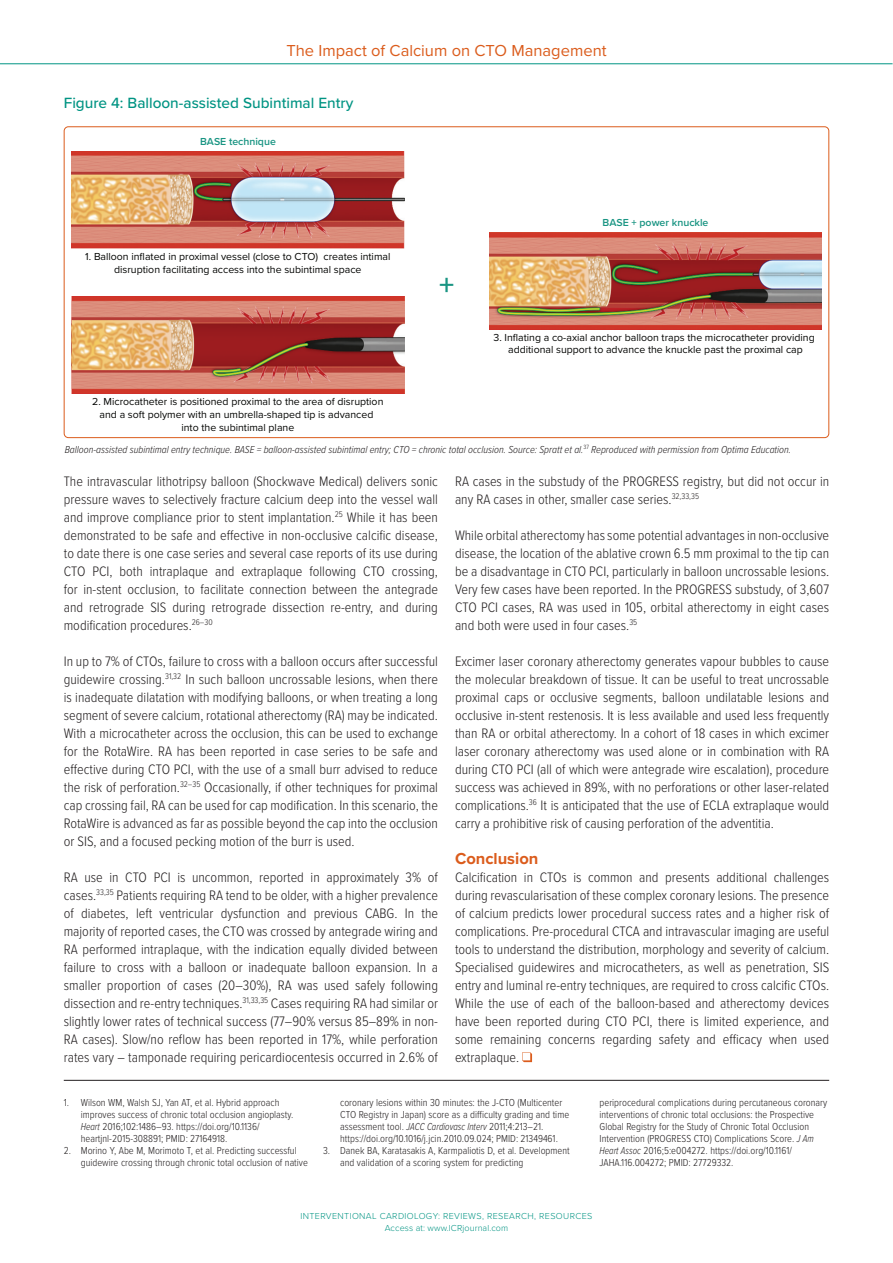
<style>
.page{position:relative;width:893px;height:1263px;background:#fff}
.page>*{position:absolute;margin:0;border:0;box-sizing:border-box;transform-origin:0 0}
.t1{font:600 30.15px "Proxima Nova";color:#1a9583}
.t2{font:16.5px "Proxima Nova";color:#db5c1c}
._09a_HEADING_A{font:700 16.5px "Proxima Nova";color:#db5c1c}
._11_FIG-TABLE_HEADIN{font:500 15.3px "Proxima Nova";color:#009483}
._10_BODY_TEXT{font:300 14.25px/18px "Proxima Nova Cond";color:#231f20;text-align:justify}
.t3{font:300 10.5px/12px "Proxima Nova Cond";color:#231f20}
.t4{font:10.5px/12.6px "Proxima Nova";color:#040503;text-align:center}
._11a_CAPTION_FIG-TAB{font:italic 300 10.5px "Proxima Nova Cond";color:#231f20}
.t5{font:600 10.5px "Proxima Nova";color:#1a9583}
.t6{font:300 9px/12.8px "Proxima Nova";letter-spacing:.04em;color:#009483;text-align:center}
.s1{font-style:italic}
</style>
<div class="page">
<hr style="left:0;top:64px;width:892px;height:1px;background:#009483">
<svg style="left:522px;top:1052px;width:10px;height:10px"></svg>
<img style="left:71px;top:151px;width:334px;height:97px">
<img style="left:72px;top:296px;width:332px;height:98px">
<img style="left:489px;top:233px;width:333px;height:97px">
<hr style="left:64px;top:1080px;width:765px;height:1px;background:#231f20">
<p class="t2" style="left:286px;top:38px;width:322px">The Impact of Calcium on CTO Management</p>
<p class="_11_FIG-TABLE_HEADIN" style="left:64px;top:91px;width:291px">Figure 4: Balloon-assisted Subintimal Entry</p>
<p class="t5" style="left:200px;top:134px;width:77px">BASE technique</p>
<p class="t4" style="left:85px;top:250px;width:307px">1. Balloon inflated in proximal vessel (close to CTO) creates intimal disruption facilitating access into the subintimal space</p>
<p class="t4" style="left:92px;top:395px;width:293px">2. Microcatheter is positioned proximal to the area of disruption and a soft polymer with an umbrella-shaped tip is advanced into the subintimal plane</p>
<p class="t1" style="left:439px;top:262px;width:17px">+</p>
<p class="t5" style="left:603px;top:215px;width:107px">BASE + power knuckle</p>
<p class="t4" style="left:493px;top:330px;width:323px">3. Inflating a co-axial anchor balloon traps the microcatheter providing additional support to advance the knuckle past the proximal cap</p>
<p class="_11a_CAPTION_FIG-TAB" style="left:65px;top:441px;width:728px">Balloon-assisted subintimal entry technique. BASE = balloon-assisted subintimal entry; CTO = chronic total occlusion. Source: Spratt et al.<sup>37</sup> Reproduced with permission from Optima Education.</p>
<p class="_10_BODY_TEXT" style="left:64px;top:472px;width:376px">The intravascular lithotripsy balloon (Shockwave Medical) delivers sonic pressure waves to selectively fracture calcium deep into the vessel wall and improve compliance prior to stent implantation.<sup>25</sup> While it has been demonstrated to be safe and effective in non-occlusive calcific disease, to date there is one case series and several case reports of its use during CTO PCI, both intraplaque and extraplaque following CTO crossing, for in-stent occlusion, to facilitate connection between the antegrade and retrograde SIS during retrograde dissection re-entry, and during modification procedures.<sup>26–30</sup></p>
<p class="_10_BODY_TEXT" style="left:64px;top:652px;width:376px">In up to 7% of CTOs, failure to cross with a balloon occurs after successful guidewire crossing.<sup>31,32</sup> In such balloon uncrossable lesions, when there is inadequate dilatation with modifying balloons, or when treating a long segment of severe calcium, rotational atherectomy (RA) may be indicated.<br>With a microcatheter across the occlusion, this can be used to exchange for the RotaWire. RA has been reported in case series to be safe and effective during CTO PCI, with the use of a small burr advised to reduce the risk of perforation.<sup>32–35</sup> Occasionally, if other techniques for proximal cap crossing fail, RA can be used for cap modification. In this scenario, the RotaWire is advanced as far as possible beyond the cap into the occlusion or SIS, and a focused pecking motion of the burr is used.</p>
<p class="_10_BODY_TEXT" style="left:64px;top:868px;width:376px">RA use in CTO PCI is uncommon, reported in approximately 3% of cases.<sup>33,35</sup> Patients requiring RA tend to be older, with a higher prevalence of diabetes, left ventricular dysfunction and previous CABG. In the majority of reported cases, the CTO was crossed by antegrade wiring and RA performed intraplaque, with the indication equally divided between failure to cross with a balloon or inadequate balloon expansion. In a smaller proportion of cases (20–30%), RA was used safely following dissection and re-entry techniques.<sup>31,33,35</sup> Cases requiring RA had similar or slightly lower rates of technical success (77–90% versus 85–89% in non-RA cases). Slow/no reflow has been reported in 17%, while perforation rates vary – tamponade requiring pericardiocentesis occurred in 2.6% of</p>
<p class="_10_BODY_TEXT" style="left:455px;top:472px;width:376px">RA cases in the substudy of the PROGRESS registry, but did not occur in any RA cases in other, smaller case series.<sup>32,33,35</sup></p>
<p class="_10_BODY_TEXT" style="left:455px;top:526px;width:376px">While orbital atherectomy has some potential advantages in non-occlusive disease, the location of the ablative crown 6.5 mm proximal to the tip can be a disadvantage in CTO PCI, particularly in balloon uncrossable lesions.<br>Very few cases have been reported. In the PROGRESS substudy, of 3,607<br>CTO PCI cases, RA was used in 105, orbital atherectomy in eight cases and both were used in four cases.<sup>35</sup></p>
<p class="_10_BODY_TEXT" style="left:455px;top:652px;width:376px">Excimer laser coronary atherectomy generates vapour bubbles to cause the molecular breakdown of tissue. It can be useful to treat uncrossable proximal caps or occlusive segments, balloon undilatable lesions and occlusive in-stent restenosis. It is less available and used less frequently than RA or orbital atherectomy. In a cohort of 18 cases in which excimer laser coronary atherectomy was used alone or in combination with RA during CTO PCI (all of which were antegrade wire escalation), procedure success was achieved in 89%, with no perforations or other laser-related complications.<sup>36</sup> It is anticipated that the use of ECLA extraplaque would carry a prohibitive risk of causing perforation of the adventitia.</p>
<p class="_09a_HEADING_A" style="left:455px;top:846px;width:85px">Conclusion</p>
<p class="_10_BODY_TEXT" style="left:455px;top:868px;width:376px">Calcification in CTOs is common and presents additional challenges during revascularisation of these complex coronary lesions. The presence of calcium predicts lower procedural success rates and a higher risk of complications. Pre-procedural CTCA and intravascular imaging are useful tools to understand the distribution, morphology and severity of calcium.<br>Specialised guidewires and microcatheters, as well as penetration, SIS entry and luminal re-entry techniques, are required to cross calcific CTOs.<br>While the use of each of the balloon-based and atherectomy devices have been reported during CTO PCI, there is limited experience, and some remaining concerns regarding safety and efficacy when used extraplaque.</p>
<p class="t3" style="left:81px;top:1096px;width:214px;text-indent:-17px">1. Wilson WM, Walsh SJ, Yan AT, et al. Hybrid approach improves success of chronic total occlusion angioplasty.<br><span class="s1">Heart</span> 2016;102:1486–93. https://doi.org/10.1136/ heartjnl-2015-308891; PMID: 27164918.</p>
<p class="t3" style="left:81px;top:1144px;width:229px;text-indent:-17px">2. Morino Y, Abe M, Morimoto T, et al. Predicting successful guidewire crossing through chronic total occlusion of native</p>
<p class="t3" style="left:340px;top:1096px;width:231px">coronary lesions within 30 minutes: the J-CTO (Multicenter CTO Registry in Japan) score as a difficulty grading and time assessment tool. <span class="s1">JACC Cardiovasc Interv</span> 2011;4:213–21. https://doi.org/10.1016/j.jcin.2010.09.024; PMID: 21349461.</p>
<p class="t3" style="left:340px;top:1144px;width:231px;text-indent:-17px">3. Danek BA, Karatasakis A, Karmpaliotis D, et al. Development and validation of a scoring system for predicting</p>
<p class="t3" style="left:600px;top:1096px;width:229px">periprocedural complications during percutaneous coronary interventions of chronic total occlusions: the Prospective Global Registry for the Study of Chronic Total Occlusion Intervention (PROGRESS CTO) Complications Score. <span class="s1">J Am Heart Assoc</span> 2016;5:e004272. https://doi.org/10.1161/ JAHA.116.004272; PMID: 27729332.</p>
<p class="t6" style="left:300px;top:1209px;width:294px">INTERVENTIONAL CARDIOLOGY: REVIEWS, RESEARCH, RESOURCES<br>Access at: www.ICRjournal.com</p>
</div>
